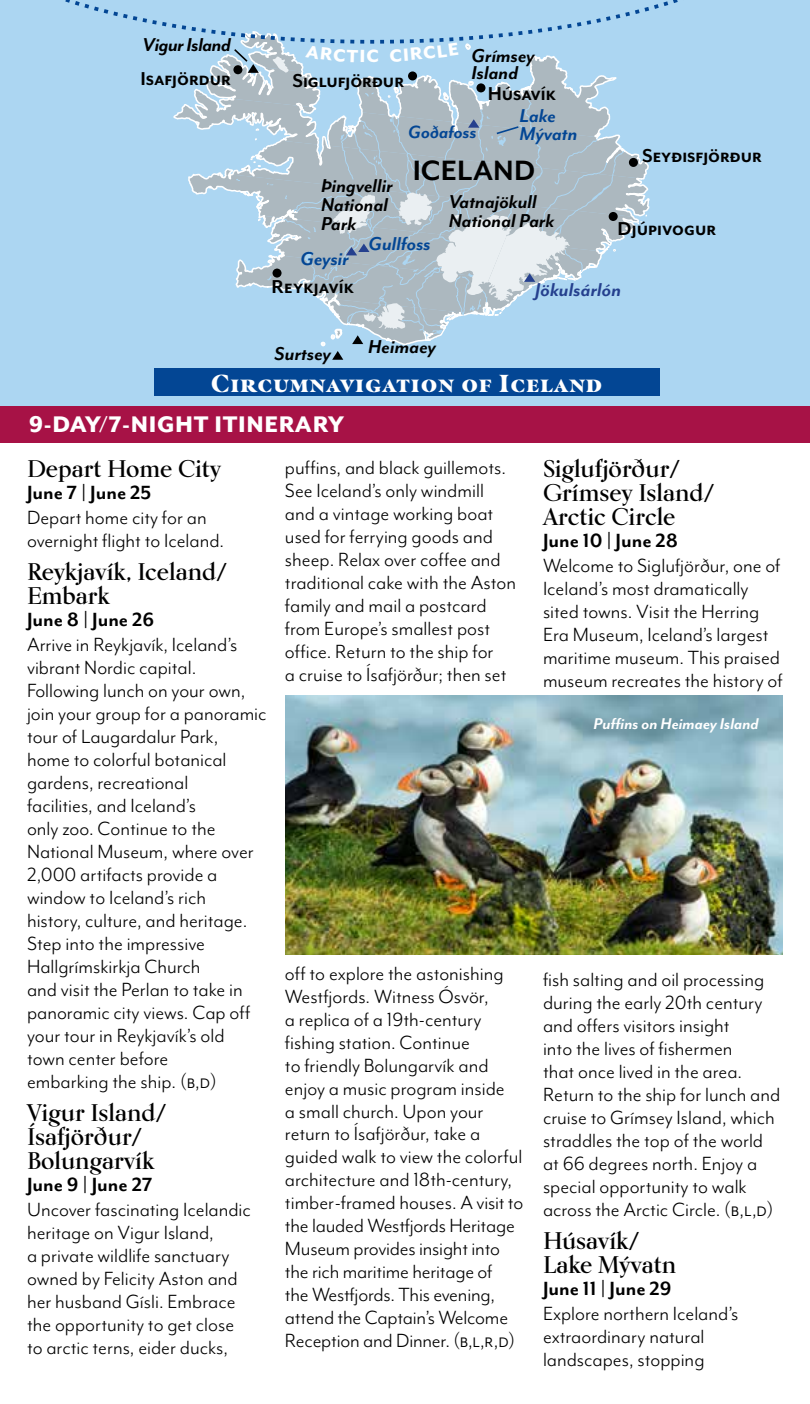
<style>
.page{position:relative;width:810px;height:1404px;background:#fff}
.page>*{position:absolute;margin:0;border:0;box-sizing:border-box;transform-origin:0 0}
.t1{font:700 32.2px "Mr Eaves Mod OT";letter-spacing:.005em;color:#000}
.t2{font:800 26px "Mr Eaves Mod OT";letter-spacing:.025em;color:#fff}
.t3{font:900 24.6px "Masqualero";letter-spacing:.05em;color:#fff}
.t4{font:700 24px/24px "Kumlien Pro";color:#000}
.t5{font:22px/23px "Mr Eaves Mod OT";color:#000}
.t6{font:700 22px "Mr Eaves Mod OT";color:#000}
.t7{font:italic 700 21.4px/19.4px "Mr Eaves Mod OT";color:#000}
.t8{font:700 21.4px "Mr Eaves Mod OT";color:#000}
.t9{font:italic 700 21.4px "Mr Eaves Mod OT";color:#034694}
.t10{font:italic 700 21.4px "Mr Eaves Mod OT";letter-spacing:.005em;color:#25408e}
.t11{font:italic 700 21.4px "Mr Eaves Mod OT";letter-spacing:-.02em;color:#000}
.t12{font:italic 700 20.4px "Mr Eaves Mod OT";color:#034694}
.t13{font:800 20.4px "Mr Eaves Mod OT";color:#fff}
.t14{font:italic 700 18px "Mr Eaves Mod OT";color:#fff}
</style>
<div class="page">
<div style="left:0;top:0;width:810px;height:406px;background:#acd6f2"></div>
<img style="left:286px;top:695px;width:497px;height:260px">
<div style="left:0;top:406px;width:810px;height:37px;background:#a71246"></div>
<div style="left:154px;top:368px;width:505px;height:28px;background:#034694"></div>
<svg style="left:26px;top:0;width:691px;height:360px;background:#afcee3"></svg>
<p class="t11" style="left:143px;top:34px;width:90px">Vigur Island</p>
<p class="t13" style="left:367px;top:49px;width:14px">C</p>
<p class="t8" style="left:140px;top:70px;width:92px">Isafjördur</p>
<p class="t8" style="left:292px;top:72px;width:113px">Siglufjörður</p>
<p class="t7" style="left:472px;top:47px;width:65px;line-height:17.2px">Grímsey<br>Island</p>
<p class="t8" style="left:488px;top:85px;width:70px">Húsavík</p>
<p class="t9" style="left:520px;top:105px;width:38px">Lake</p>
<p class="t7" style="left:321px;top:176px;width:73px">Þingvellir<br>National<br>Park</p>
<p class="t12" style="left:408px;top:122px;width:70px">Goðafoss</p>
<p class="t9" style="left:520px;top:122px;width:59px">Mývatn</p>
<h1 class="t1" style="left:413px;top:157px;width:124px">ICELAND</h1>
<p class="t7" style="left:449px;top:192px;width:107px">Vatnajökull<br>National Park</p>
<p class="t9" style="left:300px;top:248px;width:50px">Geysir</p>
<p class="t9" style="left:369px;top:233px;width:64px">Gullfoss</p>
<p class="t8" style="left:642px;top:147px;width:121px">Seyðisfjörður</p>
<p class="t8" style="left:618px;top:220px;width:100px">Djúpivogur</p>
<p class="t8" style="left:272px;top:278px;width:84px">Reykjavík</p>
<p class="t7" style="left:275px;top:344px;width:58px">Surtsey</p>
<p class="t7" style="left:368px;top:337px;width:70px">Heimaey</p>
<p class="t10" style="left:535px;top:279px;width:88px">Jökulsárlón</p>
<p class="t3" style="left:211px;top:369px;width:393px">Circumnavigation of Iceland</p>
<p class="t2" style="left:29px;top:416px;width:317px">9-DAY/7-NIGHT ITINERARY</p>
<p class="t4" style="left:27px;top:457px;width:196px">Depart Home City</p>
<p class="t6" style="left:27px;top:484px;width:126px">June 7 | June 25</p>
<p class="t5" style="left:27px;top:506px;width:199px">Depart home city for an overnight flight to Iceland.</p>
<p class="t4" style="left:27px;top:560px;width:202px">Reykjavík, Iceland/<br>Embark</p>
<p class="t6" style="left:27px;top:611px;width:129px">June 8 | June 26</p>
<p class="t5" style="left:27px;top:633px;width:241px">Arrive in Reykjavík, Iceland’s vibrant Nordic capital.<br>Following lunch on your own, join your group for a panoramic tour of Laugardalur Park, home to colorful botanical gardens, recreational<br>facilities, and Iceland’s<br>only zoo. Continue to the<br>National Museum, where over<br>2,000 artifacts provide a window to Iceland’s rich<br>history, culture, and heritage.<br>Step into the impressive<br>Hallgrímskirkja Church<br>and visit the Perlan to take in panoramic city views. Cap off your tour in Reykjavík’s old town center before<br>embarking the ship. (b,d)</p>
<p class="t4" style="left:27px;top:1101px;width:141px">Vigur Island/<br>Ísafjörður/<br>Bolungarvík</p>
<p class="t6" style="left:27px;top:1176px;width:127px">June 9 | June 27</p>
<p class="t5" style="left:27px;top:1198px;width:225px">Uncover fascinating Icelandic heritage on Vigur Island,<br>a private wildlife sanctuary owned by Felicity Aston and her husband Gísli. Embrace the opportunity to get close to arctic terns, eider ducks,</p>
<p class="t5" style="left:285px;top:456px;width:233px">puffins, and black guillemots.<br>See Iceland’s only windmill and a vintage working boat used for ferrying goods and sheep. Relax over coffee and traditional cake with the Aston family and mail a postcard from Europe’s smallest post office. Return to the ship for<br>a cruise to Ísafjörður; then set</p>
<p class="t5" style="left:285px;top:962px;width:240px">off to explore the astonishing<br>Westfjords. Witness Ósvör,<br>a replica of a 19th‑century fishing station. Continue<br>to friendly Bolungarvík and enjoy a music program inside<br>a small church. Upon your return to Ísafjörður, take a guided walk to view the colorful architecture and 18th‑century, timber‑framed houses. A visit to the lauded Westfjords Heritage<br>Museum provides insight into the rich maritime heritage of<br>the Westfjords. This evening, attend the Captain’s Welcome<br>Reception and Dinner. (b,l,r,d)</p>
<p class="t4" style="left:543px;top:457px;width:173px">Siglufjörður/<br>Grímsey Island/<br>Arctic Circle</p>
<p class="t6" style="left:543px;top:532px;width:137px">June 10 | June 28</p>
<p class="t5" style="left:543px;top:554px;width:241px">Welcome to Siglufjörður, one of<br>Iceland’s most dramatically sited towns. Visit the Herring<br>Era Museum, Iceland’s largest maritime museum. This praised museum recreates the history of</p>
<p class="t14" style="left:594px;top:714px;width:167px">Puffins on Heimaey Island</p>
<p class="t5" style="left:543px;top:968px;width:239px">fish salting and oil processing during the early 20th century and offers visitors insight<br>into the lives of fishermen<br>that once lived in the area.<br>Return to the ship for lunch and cruise to Grímsey Island, which straddles the top of the world at 66 degrees north. Enjoy a special opportunity to walk across the Arctic Circle. (b,l,d)</p>
<p class="t4" style="left:543px;top:1229px;width:135px">Húsavík/<br>Lake Mývatn</p>
<p class="t6" style="left:543px;top:1280px;width:130px">June 11 | June 29</p>
<p class="t5" style="left:543px;top:1302px;width:197px">Explore northern Iceland’s extraordinary natural landscapes, stopping</p>
</div>
